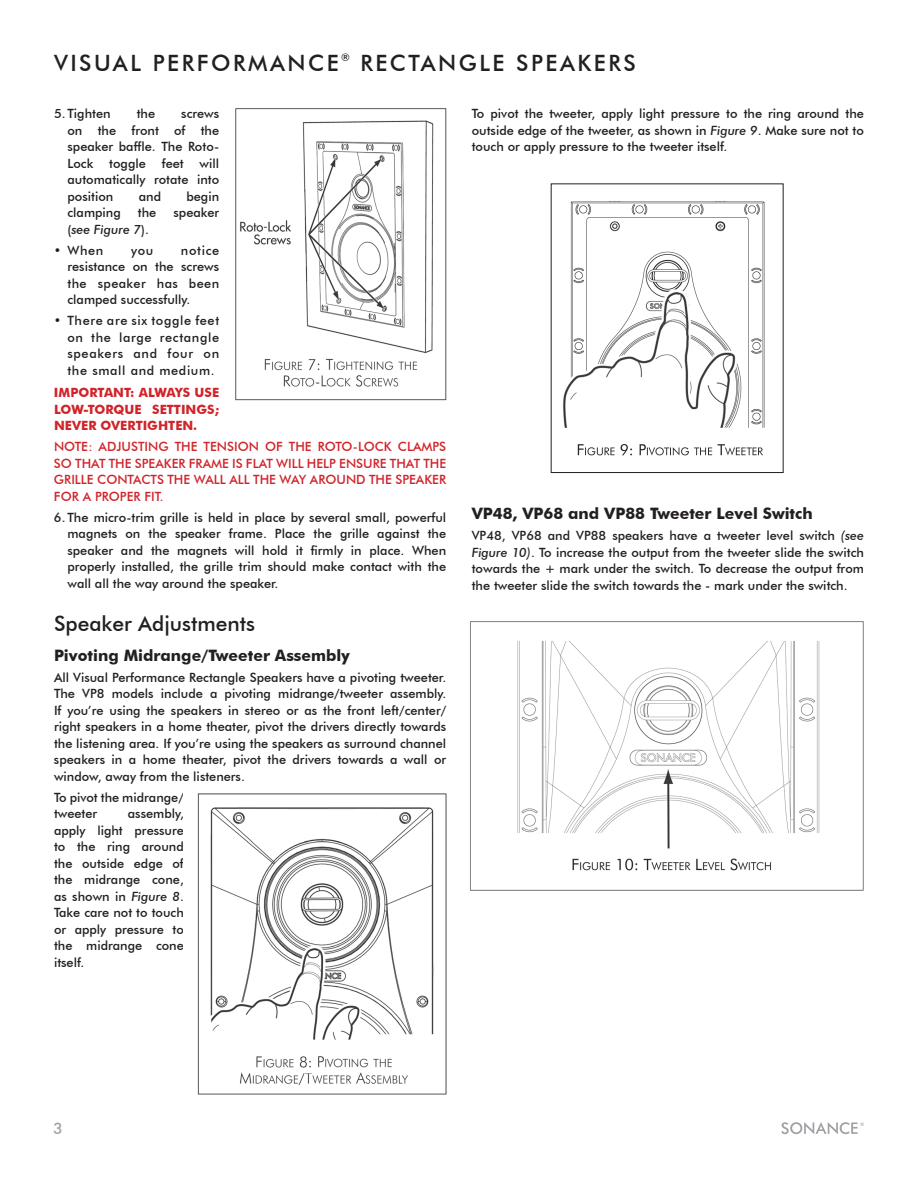
<style>
.page{position:relative;width:918px;height:1188px;background:#fff}
.page>*{position:absolute;margin:0;border:0;box-sizing:border-box;transform-origin:0 0}
.t1{font:500 22.5px "Futura BT";letter-spacing:.11em;color:#231f20}
.t2{font:500 21px "Futura BT";color:#231f20}
.t3{font:700 15.75px "Futura BT";color:#231f20}
.t4{font:500 15.75px "Futura BT";color:#a0a1a5}
.t5{font:500 12.75px/16.5px "Futura BT";color:#231f20;text-align:justify}
.t6{font:500 12.75px/16.5px "Futura BT";color:#d1232a;text-align:justify}
.t7{font:700 12.75px/16.5px "Futura BT";color:#d1232a}
.t8{font:italic 500 12.75px "Futura BT";color:#231f20}
.t9{font:500 10.5px "Futura BT";color:#231f20}
.s1{font-style:italic}
.s2{font-style:normal}
</style>
<div class="page">
<img style="left:235px;top:108px;width:212px;height:293px">
<img style="left:470px;top:621px;width:394px;height:270px">
<img style="left:197px;top:793px;width:250px;height:302px">
<img style="left:550px;top:193px;width:215px;height:280px">
<svg style="left:781px;top:1122px;width:83px;height:12px"></svg>
<h1 class="t1" style="left:54px;top:49px;width:286px">VISUAL PERFORMANCE</h1>
<p class="t9" style="left:341px;top:50px;width:10px">®</p>
<h1 class="t1" style="left:360px;top:49px;width:277px">RECTANGLE SPEAKERS</h1>
<p class="t5" style="left:54px;top:105px;width:58px">5. Tighten</p>
<p class="t5" style="left:137px;top:105px;width:20px">the</p>
<p class="t5" style="left:472px;top:105px;width:394px">To pivot the tweeter, apply light pressure to the ring around the outside edge of the tweeter, as shown in <span class="s1">Figure 9</span>. Make sure not to touch or apply pressure to the tweeter itself.</p>
<p class="t5" style="left:68px;top:105px;width:153px;text-indent:114px">screws on the front of the speaker baffle. The Roto-Lock toggle feet will automatically rotate into position</p>
<p class="t5" style="left:139px;top:188px;width:24px">and</p>
<p class="t5" style="left:186px;top:188px;width:34px">begin</p>
<p class="t5" style="left:68px;top:204px;width:55px">clamping</p>
<p class="t5" style="left:138px;top:204px;width:20px">the</p>
<p class="t5" style="left:174px;top:204px;width:47px">speaker</p>
<p class="t8" style="left:68px;top:221px;width:83px"><span class="s2">(</span>see Figure 7<span class="s2">).</span></p>
<p class="t5" style="left:54px;top:242px;width:51px">• When</p>
<p class="t5" style="left:131px;top:242px;width:24px">you</p>
<p class="t5" style="left:67px;top:242px;width:153px;text-indent:113px">notice resistance on the screws the speaker has been clamped successfully.</p>
<p class="t5" style="left:67px;top:312px;width:153px;text-indent:-14px">• There are six toggle feet on the large rectangle speakers and four on the small and medium.</p>
<p class="t7" style="left:54px;top:384px;width:167px">IMPORTANT: Always us e lo w-tor</p>
<p class="t7" style="left:54px;top:401px;width:167px;text-indent:142px">gs;<br>NEVER overtighten.</p>
<p class="t6" style="left:54px;top:438px;width:394px">NOTE: ADJUSTING THE TENSION OF THE ROTO-LOCK CLAMPS SO THAT THE SPEAKER FRAME IS FLAT WILL HELP ENSURE THAT THE GRILLE CONTACTS THE WALL ALL THE WAY AROUND THE SPEAKER FOR A PROPER FIT.</p>
<p class="t5" style="left:67px;top:509px;width:380px;text-indent:-13px">6. The micro-trim grille is held in place by several small, powerful magnets on the speaker frame. Place the grille against the speaker and the magnets will hold it firmly in place. When properly installed, the grille trim should make contact with the wall all the way around the speaker.</p>
<h2 class="t2" style="left:54px;top:611px;width:203px">Speaker Adjustments</h2>
<p class="t3" style="left:54px;top:646px;width:298px">Pivoting Midrange/Tweeter Assembly</p>
<p class="t5" style="left:54px;top:669px;width:394px">All Visual Performance Rectangle Speakers have a pivoting tweeter.<br>The VP8 models include a pivoting midrange/tweeter assembly.<br>If you’re using the speakers in stereo or as the front left/center/ right speakers in a home theater, pivot the drivers directly towards the listening area. If you’re using the speakers as surround channel speakers in a home theater, pivot the drivers towards a wall or window, away from the listeners.</p>
<p class="t5" style="left:54px;top:789px;width:131px">To pivot the midrange/ tweeter</p>
<p class="t7" style="left:114px;top:401px;width:62px">que settin</p>
<p class="t5" style="left:54px;top:805px;width:131px;text-indent:74px">assembly, apply light pressure to the ring around the outside edge of the midrange cone, as shown in <span class="s1">Figure 8</span>.<br>Take care not to touch or apply pressure to the midrange cone itself.</p>
<p class="t3" style="left:472px;top:504px;width:342px">VP48, VP68 and VP88 Tweeter Level Switch</p>
<p class="t5" style="left:472px;top:527px;width:394px">VP48, VP68 and VP88 speakers have a tweeter level switch <span class="s1">(see Figure 10)</span>. To increase the output from the tweeter slide the switch towards the + mark under the switch. To decrease the output from the tweeter slide the switch towards the - mark under the switch.</p>
<p class="t4" style="left:53px;top:1119px;width:11px">3</p>
</div>
